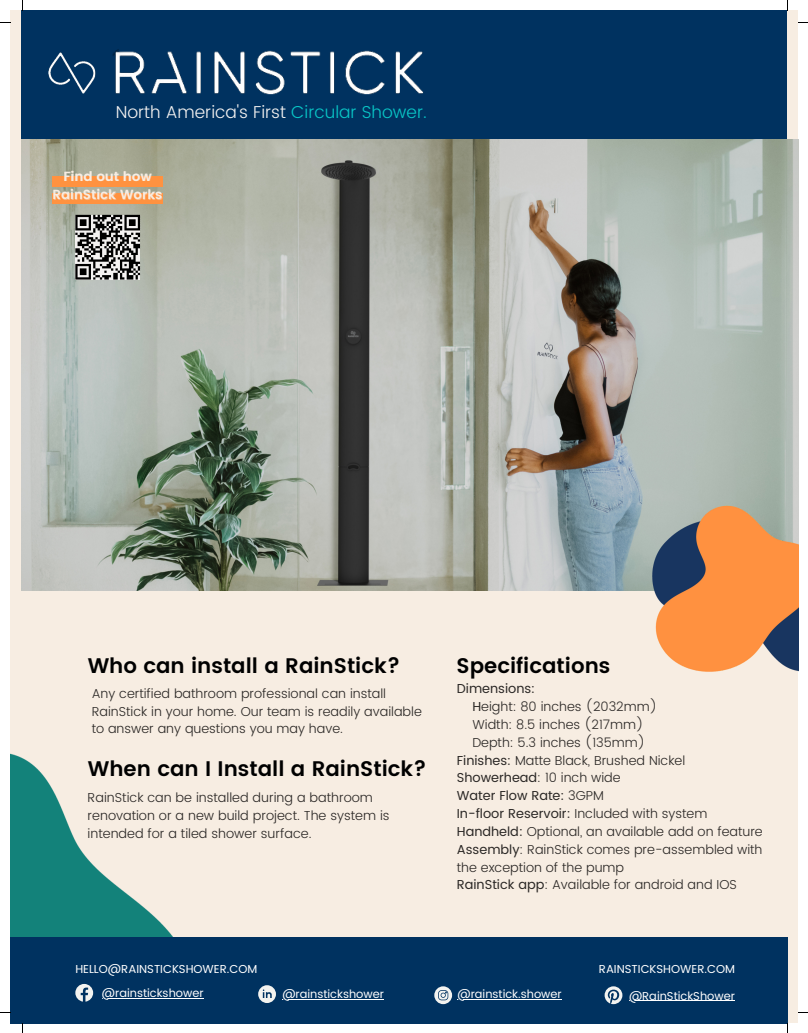
<style>
.page{position:relative;width:808px;height:1033px;background:#fff}
.page>*{position:absolute;margin:0;border:0;box-sizing:border-box;transform-origin:0 0}
.t1{font:600 21.12px "Poppins";color:#000}
.t2{font:300 17.25px "Poppins";color:#f4f2f1}
.t3{font:600 13.25px/18.5px "Poppins";color:#f7ede2;text-align:center}
.t4{font:300 13px/17.8px "Poppins";color:#2a2725}
.t5{font:13px "Poppins";color:#2a2725}
.t6{font:11.5px "Poppins";color:#fff}
.s1{color:#09c6c6}
.s2{font-weight:400}
.s3{font-weight:300}
</style>
<div class="page">
<div style="left:10px;top:10px;width:788px;height:1013px;background:#f7ede2"></div>
<img style="left:10px;top:753px;width:163px;height:184px">
<div style="left:10px;top:937px;width:777px;height:86px;background:#003260"></div>
<div style="left:22px;top:10px;width:765px;height:368px;background:#003260"></div>
<img style="left:22px;top:139px;width:776px;height:451px">
<img style="left:612px;top:493px;width:186px;height:179px">
<svg style="left:75px;top:983px;width:18px;height:18px"></svg>
<svg style="left:258px;top:985px;width:18px;height:18px"></svg>
<svg style="left:434px;top:986px;width:18px;height:18px"></svg>
<svg style="left:604px;top:986px;width:18px;height:18px"></svg>
<hr style="left:629px;top:1000px;width:105px;height:1px;background:#fff">
<hr style="left:457px;top:999px;width:104px;height:1px;background:#fff">
<hr style="left:102px;top:998px;width:101px;height:1px;background:#fff">
<hr style="left:282px;top:999px;width:102px;height:1px;background:#fff">
<img style="left:112px;top:49px;width:312px;height:46px">
<img style="left:48px;top:52px;width:48px;height:42px">
<svg style="left:75px;top:215px;width:65px;height:64px;background:#767574"></svg>
<div style="left:52px;top:194px;width:111px;height:10px;background:#ff9240"></div>
<div style="left:52px;top:177px;width:111px;height:10px;background:#ff9240"></div>
<p class="t2" style="left:116px;top:102px;width:312px">North America's First <span class="s1">Circular Shower.</span></p>
<p class="t3" style="left:52px;top:167px;width:111px">Find out how<br>RainStick Works</p>
<p class="t1" style="left:88px;top:653px;width:314px">Who can install a RainStick?</p>
<p class="t4" style="left:92px;top:684px;width:331px">Any certified bathroom professional can install<br>RainStick in your home. Our team is readily available to answer any questions you may have.</p>
<p class="t1" style="left:88px;top:756px;width:340px">When can I Install a RainStick?</p>
<p class="t4" style="left:88px;top:788px;width:303px">RainStick can be installed during a bathroom renovation or a new build project. The system is intended for a tiled shower surface.</p>
<p class="t1" style="left:456px;top:653px;width:155px">Specifications</p>
<p class="t5" style="left:457px;top:681px;width:80px">Dimensions:</p>
<p class="t4" style="left:472px;top:697px;width:186px"><span class="s2">H</span>eight: 80 inches (2032mm)</p>
<p class="t4" style="left:472px;top:715px;width:173px">Width: 8.5 inches (217mm)</p>
<p class="t4" style="left:472px;top:733px;width:174px">Depth: 5.3 inches (135mm)</p>
<p class="t4" style="left:457px;top:751px;width:230px"><span class="s2">Finishes:</span> Matte Black, Brushed Nickel</p>
<p class="t4" style="left:457px;top:769px;width:165px"><span class="s2">Showerhead</span>: 10 inch wide</p>
<p class="t5" style="left:457px;top:788px;width:149px">Water Flow Rate: <span class="s3">3GPM</span></p>
<p class="t5" style="left:457px;top:806px;width:252px">In-floor Reservoir: <span class="s3">Included with system</span></p>
<p class="t4" style="left:457px;top:822px;width:307px"><span class="s2">Handheld:</span> Optional, an available add on feature</p>
<p class="t4" style="left:457px;top:840px;width:307px"><span class="s2">Assembly</span>: RainStick comes pre-assembled with the exception of the pump</p>
<p class="t4" style="left:457px;top:876px;width:281px"><span class="s2">RainStick app</span>: Available for android and IOS</p>
<p class="t6" style="left:75px;top:962px;width:183px">HELLO@RAINSTICKSHOWER.COM</p>
<p class="t6" style="left:599px;top:962px;width:137px">RAINSTICKSHOWER.COM</p>
<p class="t6" style="left:102px;top:986px;width:103px">@rainstickshower</p>
<p class="t6" style="left:457px;top:987px;width:106px">@rainstick.shower</p>
<p class="t6" style="left:629px;top:988px;width:107px">@RainStickShower</p>
<p class="t6" style="left:282px;top:987px;width:103px">@rainstickshower</p>
</div>
